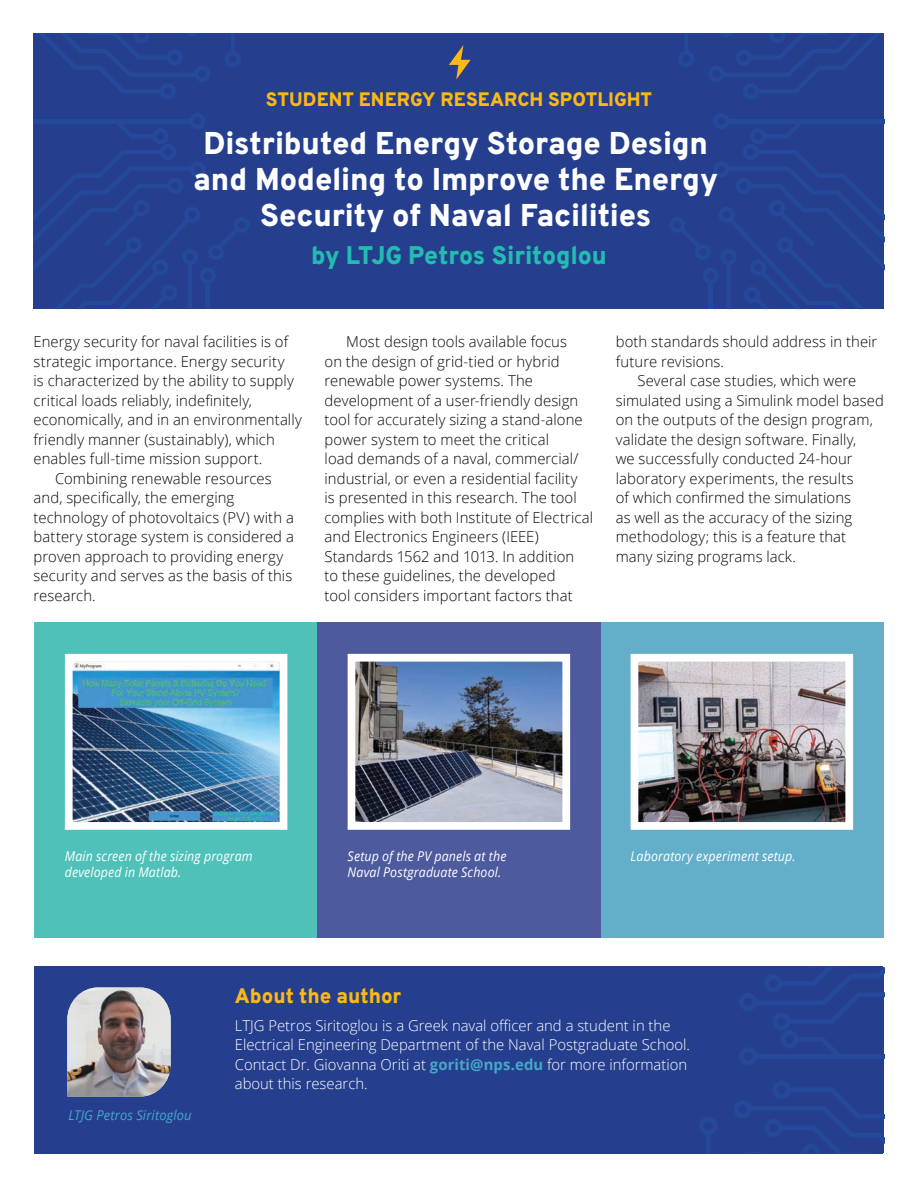
<style>
.page{position:relative;width:918px;height:1188px;background:#fff}
.page>*{position:absolute;margin:0;border:0;box-sizing:border-box;transform-origin:0 0}
.t1{font:800 31.5px/36px "Overpass";letter-spacing:-.005em;color:#fff;text-align:center}
.Article_Author{font:800 25.5px "Overpass";letter-spacing:-.005em;color:#22bcb1}
.Article_Section{font:800 21px "Overpass";color:#fcb814}
.Article_Section-2{font:800 19.5px "Overpass";color:#fcb814}
.t2{font:300 15px/19.5px "Open Sans";letter-spacing:.005em;color:#040503}
.Article_Section-3{font:300 15px/19.5px "Open Sans";color:#fff}
.t3{font:italic 13.5px/16.5px "Open Sans";letter-spacing:.01em;color:#fff;scale:.92 1}
.t4{font:italic 13.5px "Open Sans";letter-spacing:.01em;color:#45a8c6;scale:.96 1}
.s1{font-weight:700;color:#45a8c6}
</style>
<div class="page">
<div style="left:34px;top:34px;width:850px;height:275px;background:#253f8e"></div>
<svg style="left:40px;top:34px;width:170px;height:65px"></svg>
<svg style="left:225px;top:34px;width:16px;height:33px"></svg>
<svg style="left:679px;top:34px;width:200px;height:65px"></svg>
<svg style="left:670px;top:113px;width:214px;height:196px"></svg>
<svg style="left:34px;top:113px;width:215px;height:196px"></svg>
<svg style="left:449px;top:45px;width:22px;height:35px"></svg>
<div style="left:34px;top:966px;width:850px;height:187px;background:#253f8e"></div>
<svg style="left:734px;top:1081px;width:150px;height:72px"></svg>
<svg style="left:739px;top:968px;width:145px;height:97px"></svg>
<svg style="left:700px;top:1117px;width:17px;height:36px"></svg>
<img style="left:67px;top:987px;width:104px;height:110px">
<div style="left:34px;top:623px;width:284px;height:315px;background:#50c1b8"></div>
<div style="left:600px;top:623px;width:283px;height:315px;background:#63afca"></div>
<div style="left:317px;top:623px;width:283px;height:315px;background:#4d5a9e"></div>
<img style="left:347px;top:653px;width:224px;height:177px">
<img style="left:630px;top:653px;width:224px;height:177px">
<img style="left:64px;top:653px;width:224px;height:177px">
<p class="Article_Section-2" style="left:266px;top:85px;width:388px">STUDENT ENERGY RESEARCH SPOTLIGHT</p>
<p class="t1" style="left:194px;top:126px;width:526px">Distributed Energy Storage Design and Modeling to Improve the Energy<br>Security of Naval Facilities</p>
<p class="Article_Author" style="left:311px;top:237px;width:297px">by LTJG Petros Siritoglou</p>
<p class="t2" style="left:34px;top:332px;width:256px">Energy security for naval facilities is of</p>
<p class="t2" style="left:34px;top:351px;width:252px">strategic importance. Energy security</p>
<p class="t2" style="left:34px;top:371px;width:262px">is characterized by the ability to supply</p>
<p class="t2" style="left:34px;top:390px;width:220px">critical loads reliably, indefinitely,</p>
<p class="t2" style="left:34px;top:410px;width:270px">economically, and in an environmentally</p>
<p class="t2" style="left:34px;top:429px;width:243px">friendly manner (sustainably), which</p>
<p class="t2" style="left:34px;top:449px;width:230px">enables full-time mission support.</p>
<p class="t2" style="left:55px;top:468px;width:218px">Combining renewable resources</p>
<p class="t2" style="left:34px;top:488px;width:202px">and, specifically, the emerging</p>
<p class="t2" style="left:34px;top:507px;width:262px">technology of photovoltaics (PV) with a</p>
<p class="t2" style="left:34px;top:527px;width:262px">battery storage system is considered a</p>
<p class="t2" style="left:34px;top:546px;width:251px">proven approach to providing energy</p>
<p class="t2" style="left:34px;top:566px;width:260px">security and serves as the basis of this</p>
<p class="t2" style="left:34px;top:585px;width:64px">research.</p>
<p class="t2" style="left:325px;top:332px;width:270px;text-indent:22px">Most design tools available focus<br>on the design of grid-tied or hybrid renewable power systems. The development of a user-friendly design tool for accurately sizing a stand-alone power system to meet the critical<br>load demands of a naval, commercial/ industrial, or even a residential facility<br>is presented in this research. The tool complies with both Institute of Electrical and Electronics Engineers (IEEE)<br>Standards 1562 and 1013. In addition<br>to these guidelines, the developed<br>tool considers important factors that</p>
<p class="t2" style="left:616px;top:332px;width:263px">both standards should address in their</p>
<p class="t2" style="left:616px;top:351px;width:110px">future revisions.</p>
<p class="t2" style="left:637px;top:371px;width:221px">Several case studies, which were</p>
<p class="t2" style="left:616px;top:390px;width:270px">simulated using a Simulink model based</p>
<p class="t2" style="left:616px;top:410px;width:259px">on the outputs of the design program,</p>
<p class="t2" style="left:616px;top:429px;width:242px">validate the design software. Finally,</p>
<p class="t2" style="left:616px;top:449px;width:238px">we successfully conducted 24-hour</p>
<p class="t2" style="left:616px;top:468px;width:239px">laboratory experiments, the results</p>
<p class="t2" style="left:616px;top:488px;width:237px">of which confirmed the simulations</p>
<p class="t2" style="left:616px;top:507px;width:238px">as well as the accuracy of the sizing</p>
<p class="t2" style="left:616px;top:527px;width:232px">methodology; this is a feature that</p>
<p class="t2" style="left:616px;top:546px;width:182px">many sizing programs lack.</p>
<p class="t3" style="left:65px;top:847px;width:206px">Main screen of the sizing program developed in Matlab.</p>
<p class="t3" style="left:348px;top:847px;width:174px">Setup of the PV panels at the<br>Naval Postgraduate School.</p>
<p class="t3" style="left:631px;top:847px;width:181px">Laboratory experiment setup.</p>
<p class="t4" style="left:68px;top:1106px;width:130px">LTJG Petros Siritoglou</p>
<p class="Article_Section" style="left:235px;top:981px;width:168px">About the author</p>
<p class="Article_Section-3" style="left:235px;top:1015px;width:457px">LTJG Petros Siritoglou is a Greek naval officer and a student in the Electrical Engineering Department of the Naval Postgraduate School.<br>Contact Dr. Giovanna Oriti at <span class="s1">goriti@nps.edu</span> for more information about this research.</p>
</div>
